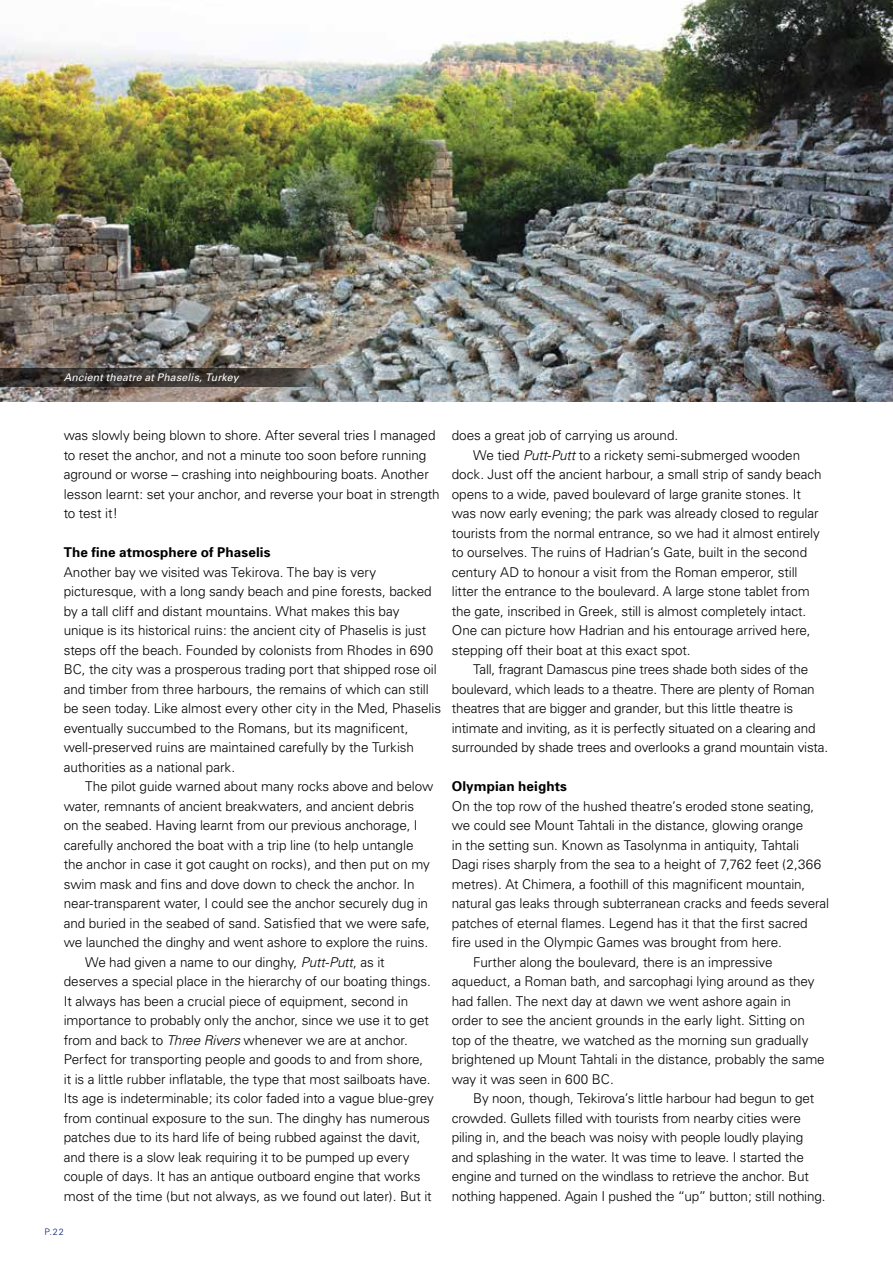
<style>
.page{position:relative;width:893px;height:1263px;background:#fff}
.page>*{position:absolute;margin:0;border:0;box-sizing:border-box;transform-origin:0 0}
.t1{font:300 13.5px/19.5px "Univers";letter-spacing:-.005em;color:#000}
.t2{font:700 13.5px "Univers";letter-spacing:.005em;color:#000}
.t3{font:italic 10.5px "Univers";letter-spacing:.015em;color:#fff}
.t4{font:300 9px "Univers";color:#001970}
.s1{font-style:italic}
</style>
<div class="page">
<img style="left:0;top:0;width:893px;height:401px">
<svg style="left:0;top:368px;width:322px;height:18px;background:#3d3936"></svg>
<p class="t3" style="left:64px;top:371px;width:176px">Ancient theatre at Phaselis, Turkey</p>
<p class="t1" style="left:64px;top:426px;width:377px">was slowly being blown to shore. After several tries I managed to reset the anchor, and not a minute too soon before running aground or worse – crashing into neighbouring boats. Another lesson learnt: set your anchor, and reverse your boat in strength to test it!</p>
<p class="t2" style="left:64px;top:544px;width:208px">The fine atmosphere of Phaselis</p>
<p class="t1" style="left:64px;top:562px;width:379px">Another bay we visited was Tekirova. The bay is very picturesque, with a long sandy beach and pine forests, backed by a tall cliff and distant mountains. What makes this bay unique is its historical ruins: the ancient city of Phaselis is just steps off the beach. Founded by colonists from Rhodes in 690<br>BC, the city was a prosperous trading port that shipped rose oil and timber from three harbours, the remains of which can still be seen today. Like almost every other city in the Med, Phaselis eventually succumbed to the Romans, but its magnificent, well-preserved ruins are maintained carefully by the Turkish authorities as a national park.</p>
<p class="t1" style="left:85px;top:777px;width:350px">The pilot guide warned about many rocks above and below</p>
<p class="t1" style="left:64px;top:796px;width:352px">water, remnants of ancient breakwaters, and ancient debris</p>
<p class="t1" style="left:64px;top:816px;width:355px">on the seabed. Having learnt from our previous anchorage, I</p>
<p class="t1" style="left:64px;top:835px;width:351px">carefully anchored the boat with a trip line (to help untangle</p>
<p class="t1" style="left:64px;top:855px;width:368px">the anchor in case it got caught on rocks), and then put on my</p>
<p class="t1" style="left:64px;top:874px;width:352px">swim mask and fins and dove down to check the anchor. In</p>
<p class="t1" style="left:64px;top:894px;width:366px">near-transparent water, I could see the anchor securely dug in</p>
<p class="t1" style="left:64px;top:913px;width:368px">and buried in the seabed of sand. Satisfied that we were safe,</p>
<p class="t1" style="left:64px;top:933px;width:366px">we launched the dinghy and went ashore to explore the ruins.</p>
<p class="t1" style="left:85px;top:952px;width:301px">We had given a name to our dinghy, <span class="s1">Putt-Putt</span>, as it</p>
<p class="t1" style="left:64px;top:972px;width:369px">deserves a special place in the hierarchy of our boating things.</p>
<p class="t1" style="left:64px;top:991px;width:346px">It always has been a crucial piece of equipment, second in</p>
<p class="t1" style="left:64px;top:1011px;width:367px">importance to probably only the anchor, since we use it to get</p>
<p class="t1" style="left:64px;top:1030px;width:346px">from and back to <span class="s1">Three Rivers</span> whenever we are at anchor.</p>
<p class="t1" style="left:64px;top:1050px;width:361px">Perfect for transporting people and goods to and from shore,</p>
<p class="t1" style="left:64px;top:1069px;width:368px">it is a little rubber inflatable, the type that most sailboats have.</p>
<p class="t1" style="left:64px;top:1089px;width:372px">Its age is indeterminable; its color faded into a vague blue-grey</p>
<p class="t1" style="left:64px;top:1108px;width:368px">from continual exposure to the sun. The dinghy has numerous</p>
<p class="t1" style="left:64px;top:1128px;width:358px">patches due to its hard life of being rubbed against the davit,</p>
<p class="t1" style="left:64px;top:1147px;width:347px">and there is a slow leak requiring it to be pumped up every</p>
<p class="t1" style="left:64px;top:1167px;width:358px">couple of days. It has an antique outboard engine that works</p>
<p class="t1" style="left:64px;top:1186px;width:369px">most of the time (but not always, as we found out later). But it</p>
<p class="t4" style="left:44px;top:1226px;width:21px">P.22</p>
<p class="t1" style="left:452px;top:426px;width:228px">does a great job of carrying us around.</p>
<p class="t1" style="left:473px;top:445px;width:329px">We tied <span class="s1">Putt-Putt</span> to a rickety semi-submerged wooden</p>
<p class="t1" style="left:452px;top:465px;width:371px">dock. Just off the ancient harbour, a small strip of sandy beach</p>
<p class="t1" style="left:452px;top:484px;width:351px">opens to a wide, paved boulevard of large granite stones. It</p>
<p class="t1" style="left:452px;top:504px;width:368px">was now early evening; the park was already closed to regular</p>
<p class="t1" style="left:452px;top:523px;width:370px">tourists from the normal entrance, so we had it almost entirely</p>
<p class="t1" style="left:452px;top:543px;width:357px">to ourselves. The ruins of Hadrian’s Gate, built in the second</p>
<p class="t1" style="left:452px;top:562px;width:347px">century AD to honour a visit from the Roman emperor, still</p>
<p class="t1" style="left:452px;top:582px;width:359px">litter the entrance to the boulevard. A large stone tablet from</p>
<p class="t1" style="left:452px;top:601px;width:356px">the gate, inscribed in Greek, still is almost completely intact.</p>
<p class="t1" style="left:452px;top:620px;width:360px">One can picture how Hadrian and his entourage arrived here,</p>
<p class="t1" style="left:452px;top:640px;width:240px">stepping off their boat at this exact spot.</p>
<p class="t1" style="left:473px;top:659px;width:337px">Tall, fragrant Damascus pine trees shade both sides of the</p>
<p class="t1" style="left:452px;top:679px;width:364px">boulevard, which leads to a theatre. There are plenty of Roman</p>
<p class="t1" style="left:452px;top:698px;width:343px">theatres that are bigger and grander, but this little theatre is</p>
<p class="t1" style="left:452px;top:718px;width:365px">intimate and inviting, as it is perfectly situated on a clearing and</p>
<p class="t1" style="left:452px;top:737px;width:378px">surrounded by shade trees and overlooks a grand mountain vista.</p>
<p class="t2" style="left:452px;top:778px;width:117px">Olympian heights</p>
<p class="t1" style="left:452px;top:796px;width:364px">On the top row of the hushed theatre’s eroded stone seating,</p>
<p class="t1" style="left:452px;top:815px;width:353px">we could see Mount Tahtali in the distance, glowing orange</p>
<p class="t1" style="left:452px;top:835px;width:349px">in the setting sun. Known as Tasolynma in antiquity, Tahtali</p>
<p class="t1" style="left:452px;top:854px;width:371px">Dagi rises sharply from the sea to a height of 7,762 feet (2,366</p>
<p class="t1" style="left:452px;top:874px;width:355px">metres). At Chimera, a foothill of this magnificent mountain,</p>
<p class="t1" style="left:452px;top:893px;width:379px">natural gas leaks through subterranean cracks and feeds several</p>
<p class="t1" style="left:452px;top:913px;width:357px">patches of eternal flames. Legend has it that the first sacred</p>
<p class="t1" style="left:452px;top:932px;width:331px">fire used in the Olympic Games was brought from here.</p>
<p class="t1" style="left:473px;top:952px;width:301px">Further along the boulevard, there is an impressive</p>
<p class="t1" style="left:452px;top:971px;width:364px">aqueduct, a Roman bath, and sarcophagi lying around as they</p>
<p class="t1" style="left:452px;top:991px;width:341px">had fallen. The next day at dawn we went ashore again in</p>
<p class="t1" style="left:452px;top:1010px;width:355px">order to see the ancient grounds in the early light. Sitting on</p>
<p class="t1" style="left:452px;top:1030px;width:358px">top of the theatre, we watched as the morning sun gradually</p>
<p class="t1" style="left:452px;top:1049px;width:374px">brightened up Mount Tahtali in the distance, probably the same</p>
<p class="t1" style="left:452px;top:1069px;width:163px">way it was seen in 600 BC.</p>
<p class="t1" style="left:473px;top:1088px;width:343px">By noon, though, Tekirova’s little harbour had begun to get</p>
<p class="t1" style="left:452px;top:1108px;width:351px">crowded. Gullets filled with tourists from nearby cities were</p>
<p class="t1" style="left:452px;top:1127px;width:353px">piling in, and the beach was noisy with people loudly playing</p>
<p class="t1" style="left:452px;top:1147px;width:354px">and splashing in the water. It was time to leave. I started the</p>
<p class="t1" style="left:452px;top:1166px;width:359px">engine and turned on the windlass to retrieve the anchor. But</p>
<p class="t1" style="left:452px;top:1186px;width:375px">nothing happened. Again I pushed the “up” button; still nothing.</p>
</div>
